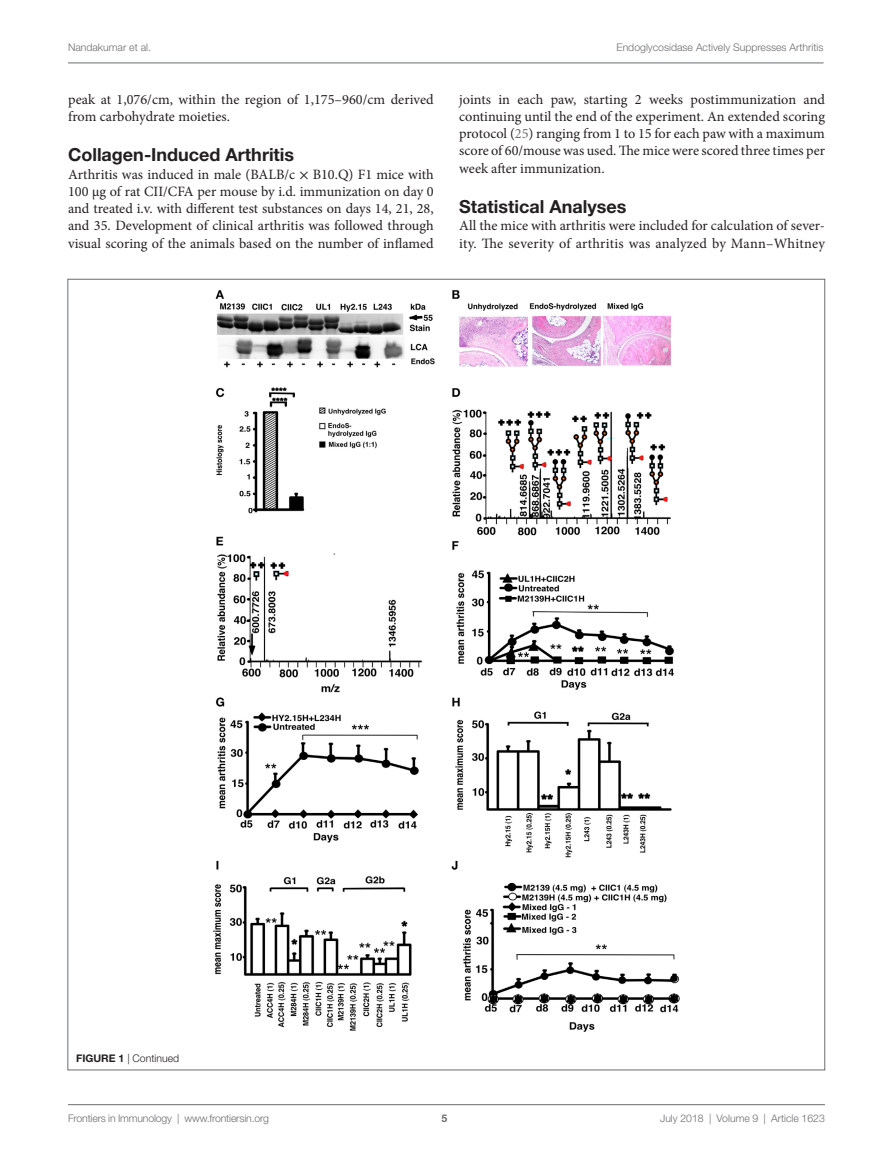
<style>
.page{position:relative;width:893px;height:1170px;background:#fff}
.page>*{position:absolute;margin:0;border:0;box-sizing:border-box;transform-origin:0 0}
.t1{font:700 18px "Helvetica Neue LT Std";color:#231f20}
.t2{font:14.25px/17.2px "Minion Pro";letter-spacing:.005em;color:#231f20}
.t3{font:300 10.5px "Helvetica Neue LT Std";color:#6c6d70}
.t4{font:300 10.5px "Helvetica Neue LT Std";color:#231f20}
.t5{font:700 10.5px "Helvetica Neue LT Std";color:#6c6d70}
.s1{font-family:"STIX General"}
.s2{color:#6c6d70}
.s3{font-weight:700}
</style>
<div class="page">
<img style="left:213px;top:290px;width:467px;height:741px">
<hr style="left:68px;top:1104px;width:757px;height:1px;background:#6c6d70">
<hr style="left:68px;top:63px;width:755px;height:1px;background:#6c6d70">
<p class="t3" style="left:68px;top:41px;width:85px">Nandakumar et al.</p>
<p class="t3" style="left:616px;top:41px;width:209px">Endoglycosidase Actively Suppresses Arthritis</p>
<p class="t2" style="left:68px;top:90px;width:367px">peak at 1,076/cm, within the region of 1,175–960/cm derived from carbohydrate moieties.</p>
<p class="t1" style="left:68px;top:144px;width:228px">Collagen-Induced Arthritis</p>
<p class="t2" style="left:68px;top:165px;width:367px;text-align:justify">Arthritis was induced in male (BALB/c <span class="s1">×</span> B10.Q) F1 mice with 100 µg of rat CII/CFA per mouse by i.d. immunization on day 0 and treated i.v. with different test substances on days 14, 21, 28, and 35. Development of clinical arthritis was followed through visual scoring of the animals based on the number of inflamed</p>
<p class="t2" style="left:459px;top:90px;width:367px;text-align:justify">joints in each paw, starting 2 weeks postimmunization and continuing until the end of the experiment. An extended scoring protocol (<span class="s2">25</span>) ranging from 1 to 15 for each paw with a maximum score of 60/mouse was used. The mice were scored three times per week after immunization.</p>
<p class="t1" style="left:459px;top:195px;width:169px">Statistical Analyses</p>
<p class="t2" style="left:459px;top:217px;width:367px">All the mice with arthritis were included for calculation of sever&shy;ity. The severity of arthritis was analyzed by Mann–Whitney</p>
<p class="t4" style="left:76px;top:1051px;width:105px"><span class="s3">Figure 1</span> | Continued</p>
<p class="t3" style="left:68px;top:1111px;width:203px">Frontiers in Immunology | www.frontiersin.org</p>
<p class="t3" style="left:660px;top:1111px;width:166px">July 2018 | Volume 9 | Article 1623</p>
<p class="t5" style="left:441px;top:1111px;width:7px">5</p>
</div>
